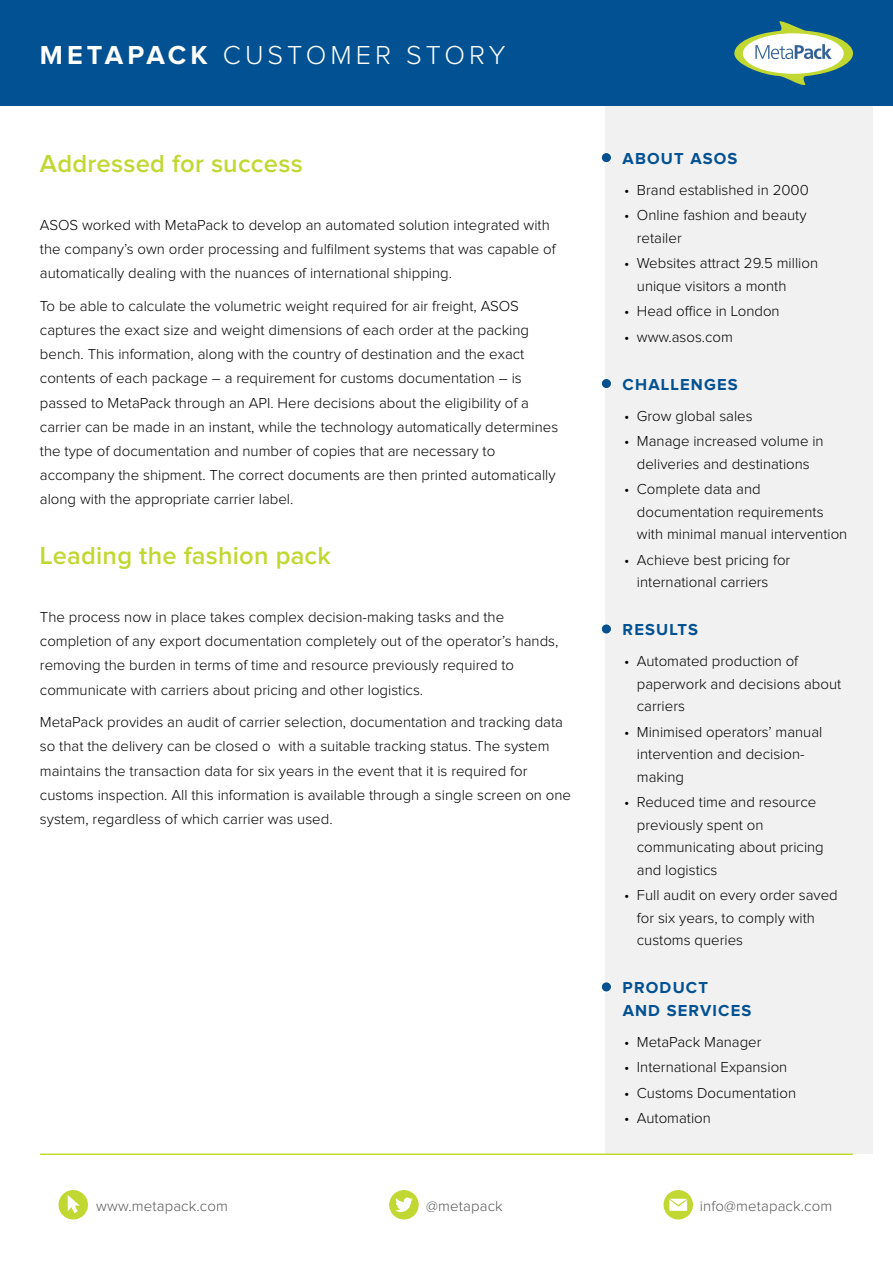
<style>
.page{position:relative;width:893px;height:1263px;background:#fff}
.page>*{position:absolute;margin:0;border:0;box-sizing:border-box;transform-origin:0 0}
.t1{font:300 27px "Proxima Nova";letter-spacing:.15em;color:#fff}
.t2{font:600 25.5px "Proxima Nova";letter-spacing:.01em;color:#c1d833}
.t3{font:700 16.5px/22.5px "Proxima Nova";letter-spacing:.07em;color:#025192}
.t4{font:300 15px/24.2px "Proxima Nova";color:#000}
.t5{font:300 15px "Proxima Nova";letter-spacing:.01em;color:#58595b}
.s1{font-weight:700}
</style>
<div class="page">
<div style="left:605px;top:106px;width:268px;height:1048px;background:#f1f1f2"></div>
<div style="left:601px;top:153px;width:10px;height:10px;background:#05518f;border-radius:50%"></div>
<div style="left:601px;top:152px;width:11px;height:11px;border:1px solid #fff;border-radius:50%"></div>
<div style="left:601px;top:378px;width:10px;height:11px;background:#05518f;border-radius:50%"></div>
<div style="left:601px;top:378px;width:11px;height:11px;border:1px solid #fff;border-radius:50%"></div>
<div style="left:601px;top:624px;width:10px;height:10px;background:#05518f;border-radius:50%"></div>
<div style="left:601px;top:623px;width:11px;height:12px;border:1px solid #fff;border-radius:50%"></div>
<div style="left:601px;top:982px;width:10px;height:10px;background:#05518f;border-radius:50%"></div>
<div style="left:601px;top:981px;width:11px;height:11px;border:1px solid #fff;border-radius:50%"></div>
<div style="left:0;top:0;width:893px;height:106px;background:#025192"></div>
<svg style="left:734px;top:21px;width:119px;height:64px"></svg>
<div style="left:389px;top:1190px;width:30px;height:29px;background:#c1d833;border-radius:50%"></div>
<svg style="left:395px;top:1197px;width:18px;height:15px"></svg>
<div style="left:59px;top:1190px;width:29px;height:29px;background:#c1d833;border-radius:50%"></div>
<svg style="left:68px;top:1195px;width:12px;height:18px"></svg>
<div style="left:663px;top:1190px;width:30px;height:29px;background:#c1d833;border-radius:50%"></div>
<svg style="left:669px;top:1199px;width:18px;height:12px"></svg>
<hr style="left:40px;top:1153px;width:813px;height:2px;background:#c1d833">
<h1 class="t1" style="left:40px;top:42px;width:467px"><span class="s1">METAPACK</span> CUSTOMER STORY</h1>
<h2 class="t2" style="left:40px;top:152px;width:264px">Addressed for success</h2>
<p class="t4" style="left:40px;top:214px;width:517px">ASOS worked with MetaPack to develop an automated solution integrated with the company’s own order processing and fulfilment systems that was capable of automatically dealing with the nuances of international shipping.</p>
<p class="t4" style="left:40px;top:294px;width:520px">To be able to calculate the volumetric weight required for air freight, ASOS captures the exact size and weight dimensions of each order at the packing bench. This information, along with the country of destination and the exact contents of each package – a requirement for customs documentation – is passed to MetaPack through an API. Here decisions about the eligibility of a carrier can be made in an instant, while the technology automatically determines the type of documentation and number of copies that are necessary to accompany the shipment. The correct documents are then printed automatically along with the appropriate carrier label.</p>
<h2 class="t2" style="left:40px;top:544px;width:293px">Leading the fashion pack</h2>
<p class="t4" style="left:40px;top:606px;width:520px">The process now in place takes complex decision-making tasks and the completion of any export documentation completely out of the operator’s hands, removing the burden in terms of time and resource previously required to communicate with carriers about pricing and other logistics.</p>
<p class="t4" style="left:40px;top:711px;width:533px">MetaPack provides an audit of carrier selection, documentation and tracking data so that the delivery can be closed o with a suitable tracking status. The system maintains the transaction data for six years in the event that it is required for customs inspection. All this information is available through a single screen on one system, regardless of which carrier was used.</p>
<p class="t3" style="left:623px;top:148px;width:116px">ABOUT ASOS</p>
<p class="t4" style="left:624px;top:179px;width:186px">• Brand established in 2000</p>
<p class="t4" style="left:637px;top:205px;width:171px;line-height:22.5px;text-indent:-13px">• Online fashion and beauty retailer</p>
<p class="t4" style="left:637px;top:253px;width:183px;line-height:22.5px;text-indent:-13px">• Websites attract 29.5 million unique visitors a month</p>
<p class="t4" style="left:624px;top:300px;width:157px">• Head office in London</p>
<p class="t4" style="left:624px;top:325px;width:110px">• www.asos.com</p>
<p class="t3" style="left:623px;top:374px;width:117px">CHALLENGES</p>
<p class="t4" style="left:624px;top:404px;width:130px">• Grow global sales</p>
<p class="t4" style="left:624px;top:431px;width:201px;line-height:22.5px;text-align:center">• Manage increased volume in deliveries and destinations</p>
<p class="t4" style="left:637px;top:479px;width:212px;line-height:22.5px;text-indent:-13px">• Complete data and documentation requirements with minimal manual intervention</p>
<p class="t4" style="left:637px;top:549px;width:155px;line-height:22.5px;text-indent:-13px">• Achieve best pricing for international carriers</p>
<p class="t3" style="left:623px;top:619px;width:77px">RESULTS</p>
<p class="t4" style="left:637px;top:651px;width:206px;line-height:22.5px;text-indent:-13px">• Automated production of paperwork and decisions about carriers</p>
<p class="t4" style="left:637px;top:721px;width:187px;line-height:22.5px;text-indent:-13px">• Minimised operators’ manual intervention and decision&shy;making</p>
<p class="t4" style="left:637px;top:792px;width:188px;line-height:22.5px;text-indent:-13px">• Reduced time and resource previously spent on communicating about pricing and logistics</p>
<p class="t4" style="left:637px;top:885px;width:202px;line-height:22.5px;text-indent:-13px">• Full audit on every order saved for six years, to comply with customs queries</p>
<p class="t3" style="left:623px;top:977px;width:130px">PRODUCT<br>AND SERVICES</p>
<p class="t4" style="left:624px;top:1030px;width:139px">• MetaPack Manager</p>
<p class="t4" style="left:624px;top:1056px;width:165px">• International Expansion</p>
<p class="t4" style="left:624px;top:1081px;width:173px">• Customs Documentation</p>
<p class="t4" style="left:624px;top:1107px;width:88px">• Automation</p>
<p class="t5" style="left:96px;top:1199px;width:133px">www.metapack.com</p>
<p class="t5" style="left:426px;top:1199px;width:78px">@metapack</p>
<p class="t5" style="left:700px;top:1199px;width:134px">info@metapack.com</p>
</div>
